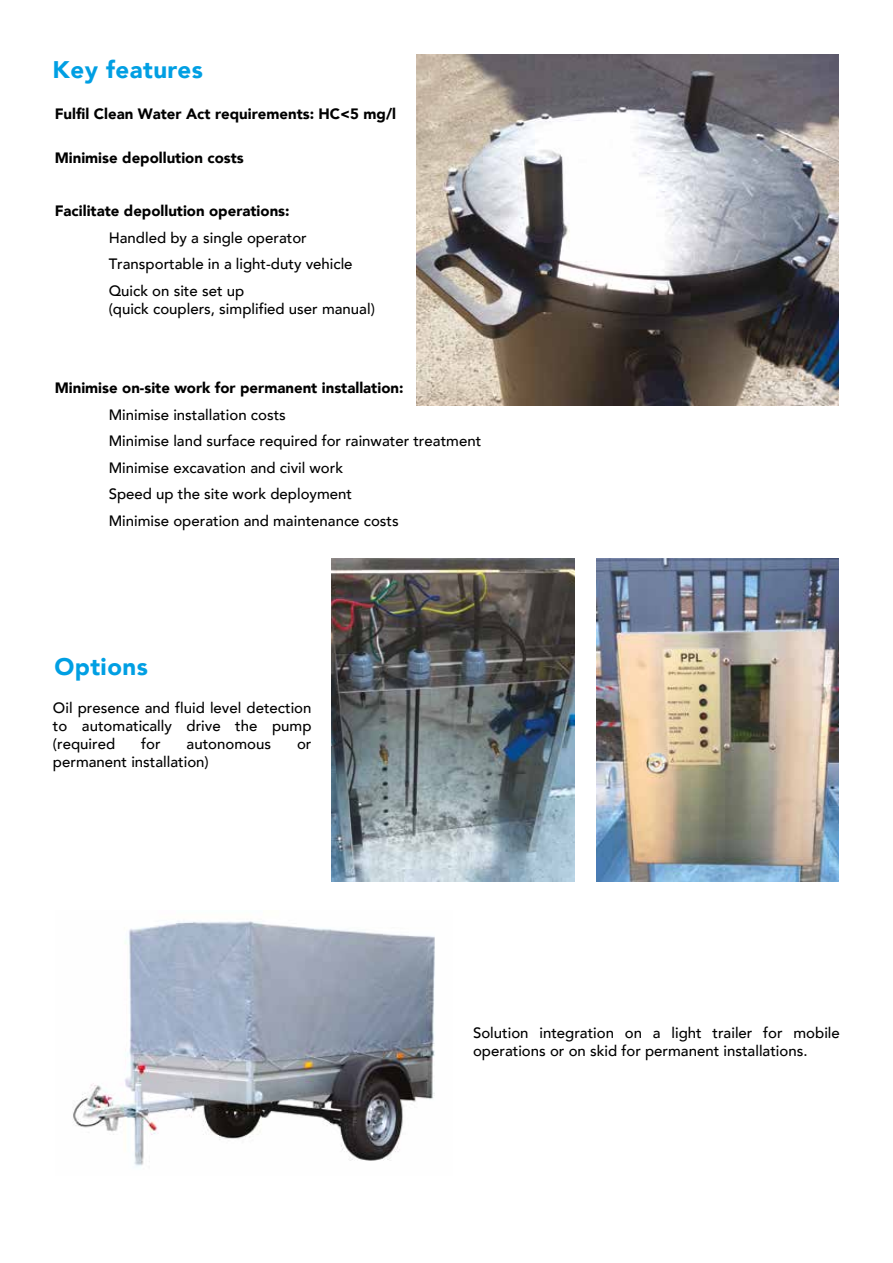
<style>
.page{position:relative;width:893px;height:1263px;background:#fff}
.page>*{position:absolute;margin:0;border:0;box-sizing:border-box;transform-origin:0 0}
.t1{font:900 24px "Avenir";letter-spacing:.02em;color:#009fe3}
.t2{font:500 15px/26.5px "Avenir";color:#000}
.t3{font:900 15px "Avenir";color:#000}
</style>
<div class="page">
<img style="left:597px;top:559px;width:242px;height:323px">
<img style="left:417px;top:54px;width:422px;height:351px">
<img style="left:332px;top:559px;width:242px;height:323px">
<img style="left:73px;top:921px;width:362px;height:246px">
<h1 class="t1" style="left:53px;top:49px;width:152px">Key features</h1>
<p class="t3" style="left:55px;top:101px;width:343px">Fulfil Clean Water Act requirements: HC&lt;5 mg/l</p>
<p class="t3" style="left:55px;top:145px;width:191px">Minimise depollution costs</p>
<p class="t3" style="left:55px;top:198px;width:236px">Facilitate depollution operations:</p>
<p class="t2" style="left:109px;top:223px;width:245px">Handled by a single operator<br>Transportable in a light-duty vehicle<br>Quick on site set up</p>
<p class="t2" style="left:109px;top:294px;width:268px">(quick couplers, simplified user manual)</p>
<p class="t3" style="left:55px;top:375px;width:350px">Minimise on-site work for permanent installation:</p>
<p class="t2" style="left:109px;top:400px;width:374px">Minimise installation costs<br>Minimise land surface required for rainwater treatment Minimise excavation and civil work<br>Speed up the site work deployment<br>Minimise operation and maintenance costs</p>
<h1 class="t1" style="left:54px;top:646px;width:95px">Options</h1>
<p class="t2" style="left:53px;top:698px;width:260px;line-height:18px;text-align:justify">Oil presence and fluid level detection to automatically drive the pump (required</p>
<p class="t2" style="left:141px;top:730px;width:21px">for</p>
<p class="t2" style="left:187px;top:730px;width:86px">autonomous</p>
<p class="t2" style="left:297px;top:730px;width:16px">or</p>
<p class="t2" style="left:53px;top:748px;width:157px">permanent installation)</p>
<p class="t2" style="left:473px;top:1023px;width:368px;line-height:18px">Solution integration on a light trailer for mobile operations or on skid for permanent installations.</p>
</div>
